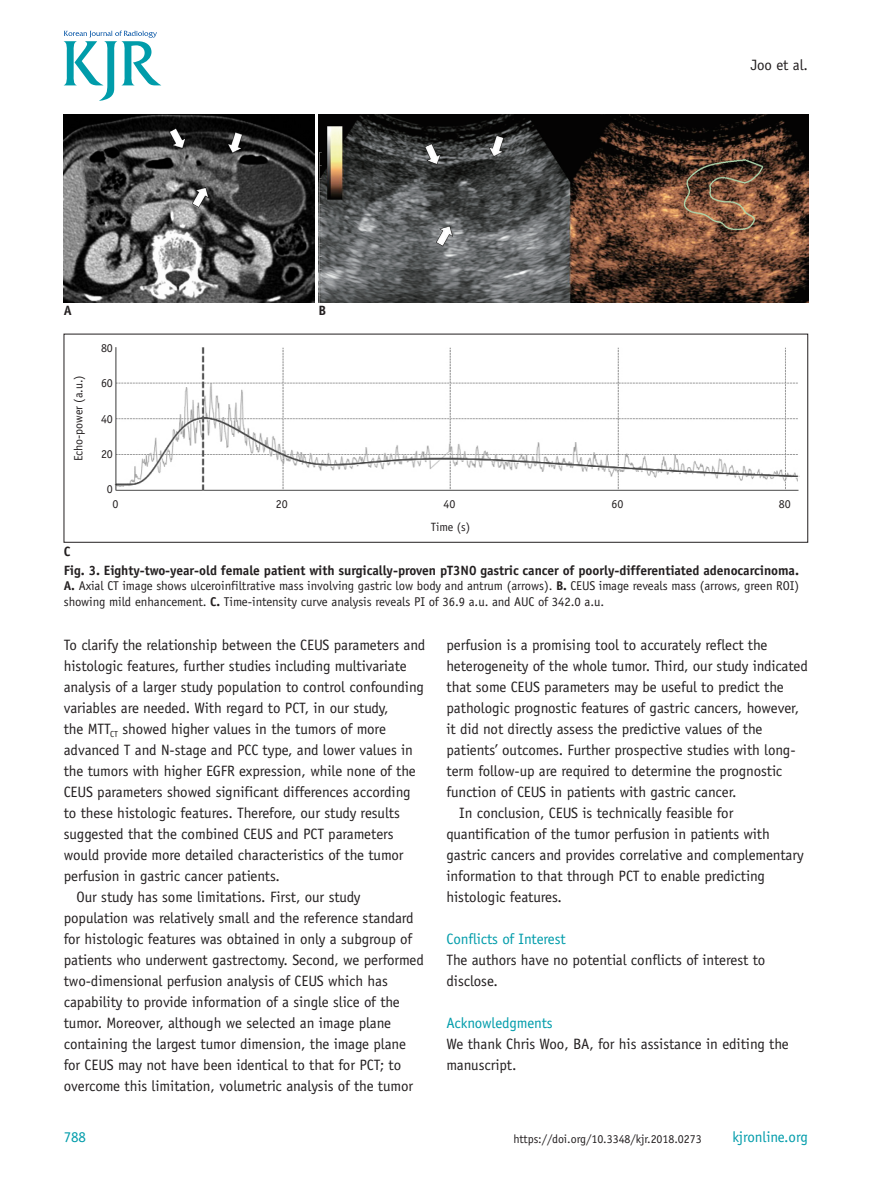
<style>
.page{position:relative;width:893px;height:1191px;background:#fff}
.page>*{position:absolute;margin:0;border:0;box-sizing:border-box;transform-origin:0 0}
.본문{font:15px/21px "Officina Sans Std";letter-spacing:-.005em;color:#231f20}
.본문-2{font:15px "Officina Sans Std";letter-spacing:-.005em;color:#009caa}
.그림제목{font:700 13.5px "Officina Sans Std";letter-spacing:-.005em;color:#231f20}
.그림제목1{font:12.75px/15.3px "Officina Sans Std";letter-spacing:-.005em;color:#231f20}
.t1{font:12px "Officina Sans Std";letter-spacing:-.005em;color:#231f20}
.s1{font-weight:700}
</style>
<div class="page">
<svg style="left:64px;top:31px;width:97px;height:70px"></svg>
<img style="left:64px;top:115px;width:250px;height:187px">
<img style="left:318px;top:115px;width:490px;height:187px">
<img style="left:114px;top:347px;width:686px;height:144px">
<p class="본문" style="left:751px;top:54px;width:59px">Joo et al.</p>
<p class="그림제목" style="left:64px;top:302px;width:10px">A</p>
<p class="t1" style="left:71px;top:461px;width:87px;rotate:-90deg">Echo-power (a.u.)</p>
<p class="그림제목" style="left:64px;top:543px;width:8px">C</p>
<p class="t1" style="left:101px;top:341px;width:13px">80</p>
<p class="t1" style="left:101px;top:376px;width:13px">60</p>
<p class="t1" style="left:101px;top:411px;width:13px">40</p>
<p class="t1" style="left:101px;top:446px;width:13px">20</p>
<p class="t1" style="left:107px;top:482px;width:7px">0</p>
<p class="그림제목" style="left:318px;top:302px;width:9px">B</p>
<p class="t1" style="left:113px;top:496px;width:7px">0</p>
<p class="t1" style="left:276px;top:496px;width:13px">20</p>
<p class="t1" style="left:443px;top:496px;width:13px">40</p>
<p class="t1" style="left:612px;top:496px;width:13px">60</p>
<p class="t1" style="left:779px;top:496px;width:13px">80</p>
<p class="t1" style="left:431px;top:520px;width:41px">Time (s)</p>
<p class="그림제목" style="left:64px;top:562px;width:737px">Fig. 3. Eighty-two-year-old female patient with surgically-proven pT3N0 gastric cancer of poorly-differentiated adenocarcinoma.</p>
<p class="그림제목1" style="left:64px;top:578px;width:737px"><span class="s1">A.</span> Axial CT image shows ulceroinfiltrative mass involving gastric low body and antrum (arrows). <span class="s1">B.</span> CEUS image reveals mass (arrows, green ROI) showing mild enhancement. <span class="s1">C.</span> Time-intensity curve analysis reveals PI of 36.9 a.u. and AUC of 342.0 a.u.</p>
<p class="본문" style="left:64px;top:634px;width:363px">To clarify the relationship between the CEUS parameters and histologic features, further studies including multivariate analysis of a larger study population to control confounding variables are needed. With regard to PCT, in our study,<br>the MTT<sub>CT</sub> showed higher values in the tumors of more advanced T and N-stage and PCC type, and lower values in the tumors with higher EGFR expression, while none of the CEUS parameters showed significant differences according to these histologic features. Therefore, our study results suggested that the combined CEUS and PCT parameters would provide more detailed characteristics of the tumor perfusion in gastric cancer patients.</p>
<p class="본문" style="left:64px;top:886px;width:362px;text-indent:13px">Our study has some limitations. First, our study population was relatively small and the reference standard for histologic features was obtained in only a subgroup of patients who underwent gastrectomy. Second, we performed two-dimensional perfusion analysis of CEUS which has capability to provide information of a single slice of the tumor. Moreover, although we selected an image plane containing the largest tumor dimension, the image plane for CEUS may not have been identical to that for PCT; to overcome this limitation, volumetric analysis of the tumor</p>
<p class="본문-2" style="left:64px;top:1128px;width:24px">788</p>
<p class="본문" style="left:446px;top:634px;width:363px">perfusion is a promising tool to accurately reflect the heterogeneity of the whole tumor. Third, our study indicated that some CEUS parameters may be useful to predict the pathologic prognostic features of gastric cancers, however, it did not directly assess the predictive values of the patients’ outcomes. Further prospective studies with long&shy;term follow-up are required to determine the prognostic function of CEUS in patients with gastric cancer.</p>
<p class="본문" style="left:446px;top:802px;width:359px;text-indent:13px">In conclusion, CEUS is technically feasible for quantification of the tumor perfusion in patients with gastric cancers and provides correlative and complementary information to that through PCT to enable predicting histologic features.</p>
<p class="본문-2" style="left:446px;top:930px;width:121px">Conflicts of Interest</p>
<p class="본문" style="left:446px;top:949px;width:320px">The authors have no potential conflicts of interest to disclose.</p>
<p class="본문-2" style="left:446px;top:1014px;width:108px">Acknowledgments</p>
<p class="본문" style="left:446px;top:1033px;width:344px">We thank Chris Woo, BA, for his assistance in editing the manuscript.</p>
<p class="t1" style="left:513px;top:1132px;width:190px">https://doi.org/10.3348/kjr.2018.0273</p>
<p class="본문-2" style="left:732px;top:1128px;width:77px">kjronline.org</p>
</div>
